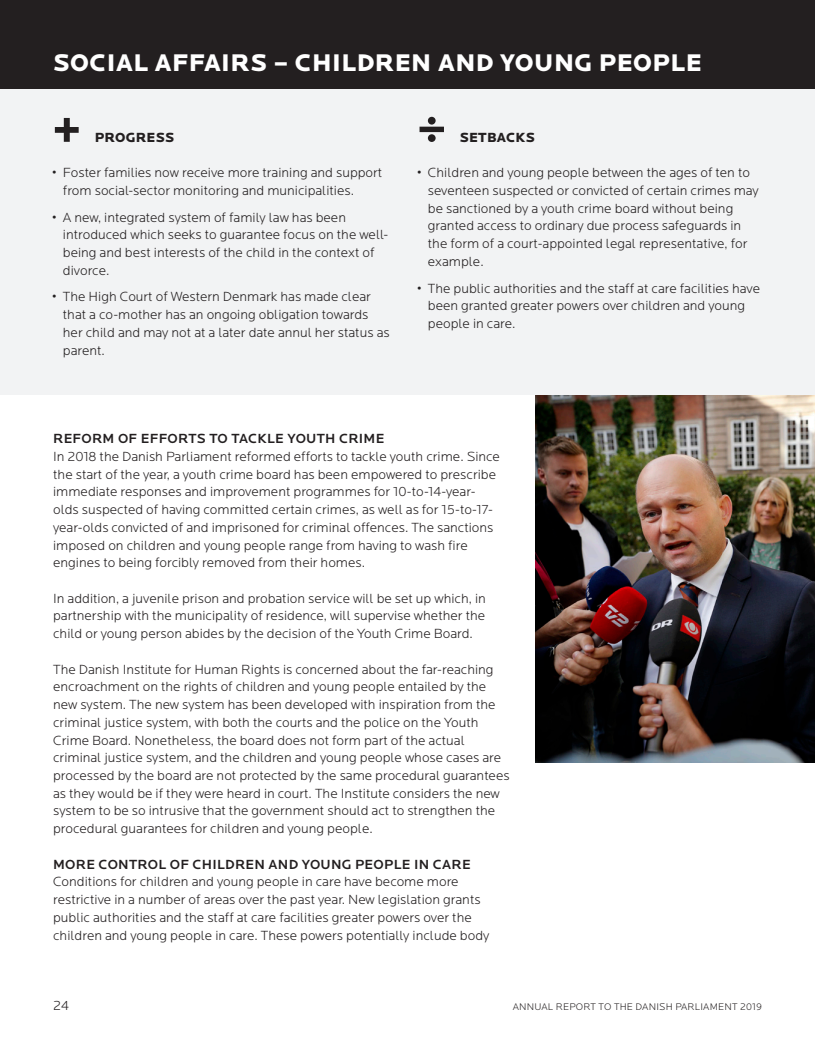
<style>
.page{position:relative;width:815px;height:1053px;background:#fff}
.page>*{position:absolute;margin:0;border:0;box-sizing:border-box;transform-origin:0 0}
.Rubrik{font:900 50px "Locator";color:#231f20}
.t1{font:900 25px "Locator";letter-spacing:.02em;color:#fff}
.Brød_luft_under{font:300 13.75px/17.8px "Locator";color:#231f20}
.Plus-minus{font:300 13.75px/17.8px "Locator";color:#231f20}
.Brød{font:300 13.75px/17.8px "Locator";color:#231f20}
.MR_2{font:500 13.75px "Locator";letter-spacing:.02em;color:#231f20}
.Rubrik-2{font:900 13.75px "Locator";letter-spacing:.02em;color:#231f20}
.t2{font:300 10px "Locator";letter-spacing:.02em;color:#231f20}
</style>
<div class="page">
<img style="left:535px;top:395px;width:280px;height:367px">
<div style="left:0;top:89px;width:815px;height:306px;background:#f2f3f4"></div>
<div style="left:0;top:0;width:815px;height:89px;background:#231f20"></div>
<p class="t1" style="left:53px;top:48px;width:650px">SOCIAL AFFAIRS – CHILDREN AND YOUNG PEOPLE</p>
<h1 class="Rubrik" style="left:52px;top:95px;width:31px">+</h1>
<h1 class="Rubrik-2" style="left:95px;top:129px;width:81px">PROGRESS</h1>
<p class="Plus-minus" style="left:63px;top:164px;width:321px;text-indent:-11px">• Foster families now receive more training and support from social-sector monitoring and municipalities.</p>
<p class="Plus-minus" style="left:63px;top:208px;width:327px;text-indent:-11px">• A new, integrated system of family law has been introduced which seeks to guarantee focus on the well&shy;being and best interests of the child in the context of divorce.</p>
<p class="Plus-minus" style="left:63px;top:288px;width:328px;text-indent:-11px">• The High Court of Western Denmark has made clear that a co-mother has an ongoing obligation towards her child and may not at a later date annul her status as parent.</p>
<h1 class="Rubrik" style="left:417px;top:95px;width:31px">÷</h1>
<h1 class="Rubrik-2" style="left:460px;top:129px;width:77px">SETBACKS</h1>
<p class="Plus-minus" style="left:428px;top:164px;width:333px;text-indent:-11px">• Children and young people between the ages of ten to seventeen suspected or convicted of certain crimes may be sanctioned by a youth crime board without being granted access to ordinary due process safeguards in the form of a court-appointed legal representative, for example.</p>
<p class="Plus-minus" style="left:428px;top:279px;width:334px;text-indent:-11px">• The public authorities and the staff at care facilities have been granted greater powers over children and young people in care.</p>
<h2 class="MR_2" style="left:53px;top:431px;width:333px">REFORM OF EFFORTS TO TACKLE YOUTH CRIME</h2>
<p class="Brød_luft_under" style="left:53px;top:448px;width:448px">In 2018 the Danish Parliament reformed efforts to tackle youth crime. Since the start of the year, a youth crime board has been empowered to prescribe immediate responses and improvement programmes for 10-to-14-year&shy;olds suspected of having committed certain crimes, as well as for 15-to-17- year-olds convicted of and imprisoned for criminal offences. The sanctions imposed on children and young people range from having to wash fire engines to being forcibly removed from their homes.</p>
<p class="Brød_luft_under" style="left:53px;top:589px;width:434px;text-align:justify">In addition, a juvenile prison and probation service will be set up which, in partnership with the municipality of residence, will supervise whether the child or young person abides by the decision of the Youth Crime Board.</p>
<p class="Brød_luft_under" style="left:53px;top:660px;width:458px">The Danish Institute for Human Rights is concerned about the far-reaching encroachment on the rights of children and young people entailed by the new system. The new system has been developed with inspiration from the criminal justice system, with both the courts and the police on the Youth Crime Board. Nonetheless, the board does not form part of the actual criminal justice system, and the children and young people whose cases are processed by the board are not protected by the same procedural guarantees as they would be if they were heard in court. The Institute considers the new system to be so intrusive that the government should act to strengthen the procedural guarantees for children and young people.</p>
<h2 class="MR_2" style="left:53px;top:856px;width:419px">MORE CONTROL OF CHILDREN AND YOUNG PEOPLE IN CARE</h2>
<p class="Brød" style="left:53px;top:873px;width:438px">Conditions for children and young people in care have become more restrictive in a number of areas over the past year. New legislation grants public authorities and the staff at care facilities greater powers over the children and young people in care. These powers potentially include body</p>
<p class="Brød_luft_under" style="left:53px;top:997px;width:17px">24</p>
<p class="t2" style="left:513px;top:1001px;width:251px">ANNUAL REPORT TO THE DANISH PARLIAMENT 2019</p>
</div>
